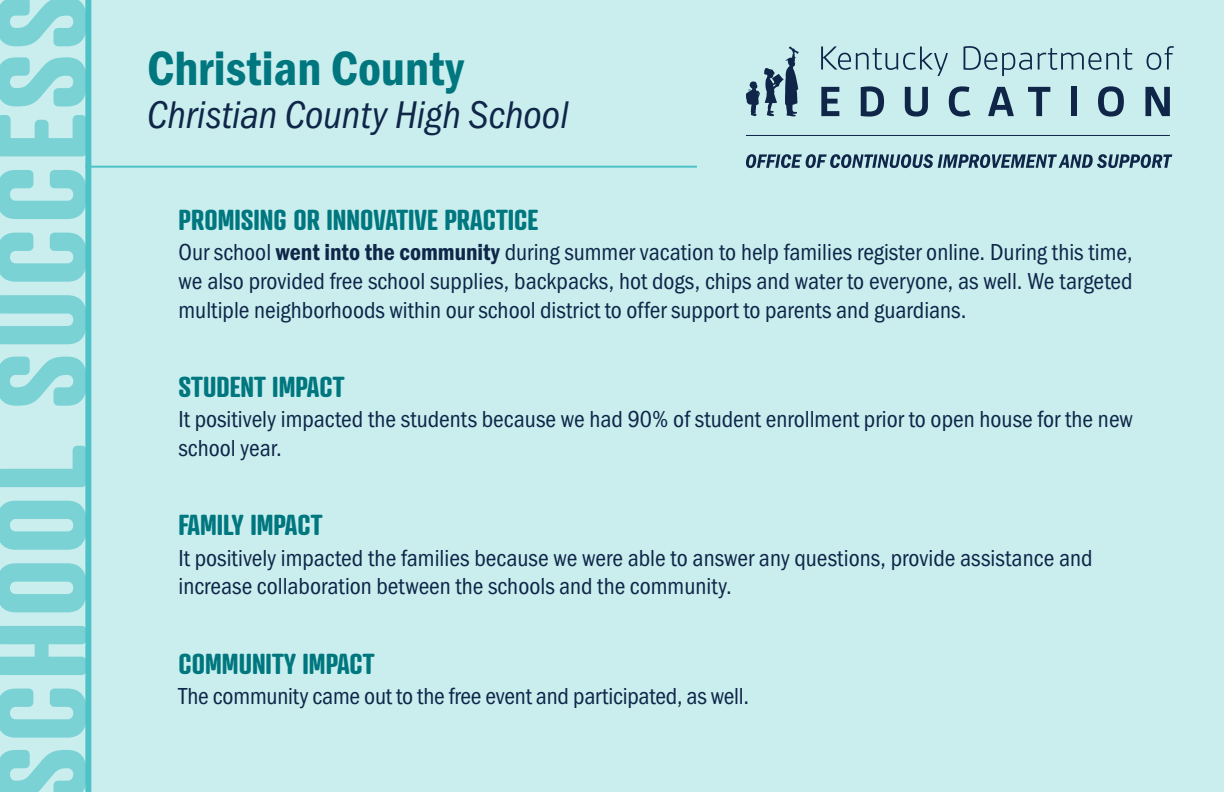
<style>
.page{position:relative;width:1224px;height:792px;background:#caeeee}
.page>*{position:absolute;margin:0;border:0;box-sizing:border-box;transform-origin:0 0}
.t1{font:700 124px "Atrament";letter-spacing:.03em;color:#7ad2d5}
.t2{font:50px "Franklin Gothic URW Con Dem";color:#00777f}
.t3{font:40px "Franklin Gothic URW Con Boo Ita";color:#0f2649}
.t4{font:700 28px "Atrament";color:#00777f}
.t5{font:24px/28.8px "Franklin Gothic URW Cond";color:#0f2649}
.s1{font-family:"Franklin Gothic URW Con Dem"}
</style>
<div class="page">
<svg style="left:821px;top:46px;width:127px;height:30px"></svg>
<svg style="left:964px;top:46px;width:68px;height:30px"></svg>
<svg style="left:1038px;top:48px;width:95px;height:22px"></svg>
<svg style="left:1147px;top:46px;width:27px;height:24px"></svg>
<svg style="left:821px;top:87px;width:18px;height:29px"></svg>
<svg style="left:861px;top:86px;width:23px;height:31px"></svg>
<svg style="left:905px;top:87px;width:23px;height:30px"></svg>
<svg style="left:949px;top:86px;width:22px;height:31px"></svg>
<svg style="left:988px;top:87px;width:26px;height:29px"></svg>
<svg style="left:1028px;top:87px;width:22px;height:29px"></svg>
<div style="left:1071px;top:87px;width:5px;height:29px;background:#0f2649"></div>
<svg style="left:1098px;top:86px;width:26px;height:31px"></svg>
<svg style="left:1145px;top:87px;width:25px;height:29px"></svg>
<svg style="left:746px;top:46px;width:53px;height:70px"></svg>
<svg style="left:746px;top:154px;width:426px;height:14px"></svg>
<hr style="left:746px;top:135px;width:424px;height:1px;background:#0f2649">
<hr style="left:85px;top:166px;width:612px;height:2px;background:#4fc2c7">
<div style="left:85px;top:0;width:6px;height:792px;background:#4fc2c7"></div>
<h1 class="t1" style="left:-38px;top:803px;width:811px;rotate:-90deg">SCHOOL SUCCESS</h1>
<h2 class="t2" style="left:147px;top:35px;width:318px">Christian County</h2>
<h2 class="t3" style="left:147px;top:93px;width:423px">Christian County High School</h2>
<h3 class="t4" style="left:179px;top:202px;width:361px">PROMISING OR INNOVATIVE PRACTICE</h3>
<p class="t5" style="left:179px;top:236px;width:956px;text-align:justify">Our school <span class="s1">went into the community</span> during summer vacation to help families register online. During this time, we also provided free school supplies, backpacks, hot dogs, chips and water to everyone, as well. We targeted multiple neighborhoods within our school district to offer support to parents and guardians.</p>
<h3 class="t4" style="left:179px;top:369px;width:167px">STUDENT IMPACT</h3>
<p class="t5" style="left:179px;top:403px;width:956px">It positively impacted the students because we had 90% of student enrollment prior to open house for the new school year.</p>
<h3 class="t4" style="left:179px;top:507px;width:145px">FAMILY IMPACT</h3>
<p class="t5" style="left:179px;top:542px;width:916px">It positively impacted the families because we were able to answer any questions, provide assistance and increase collaboration between the schools and the community.</p>
<h3 class="t4" style="left:179px;top:646px;width:198px">COMMUNITY IMPACT</h3>
<p class="t5" style="left:179px;top:680px;width:572px">The community came out to the free event and participated, as well.</p>
</div>
